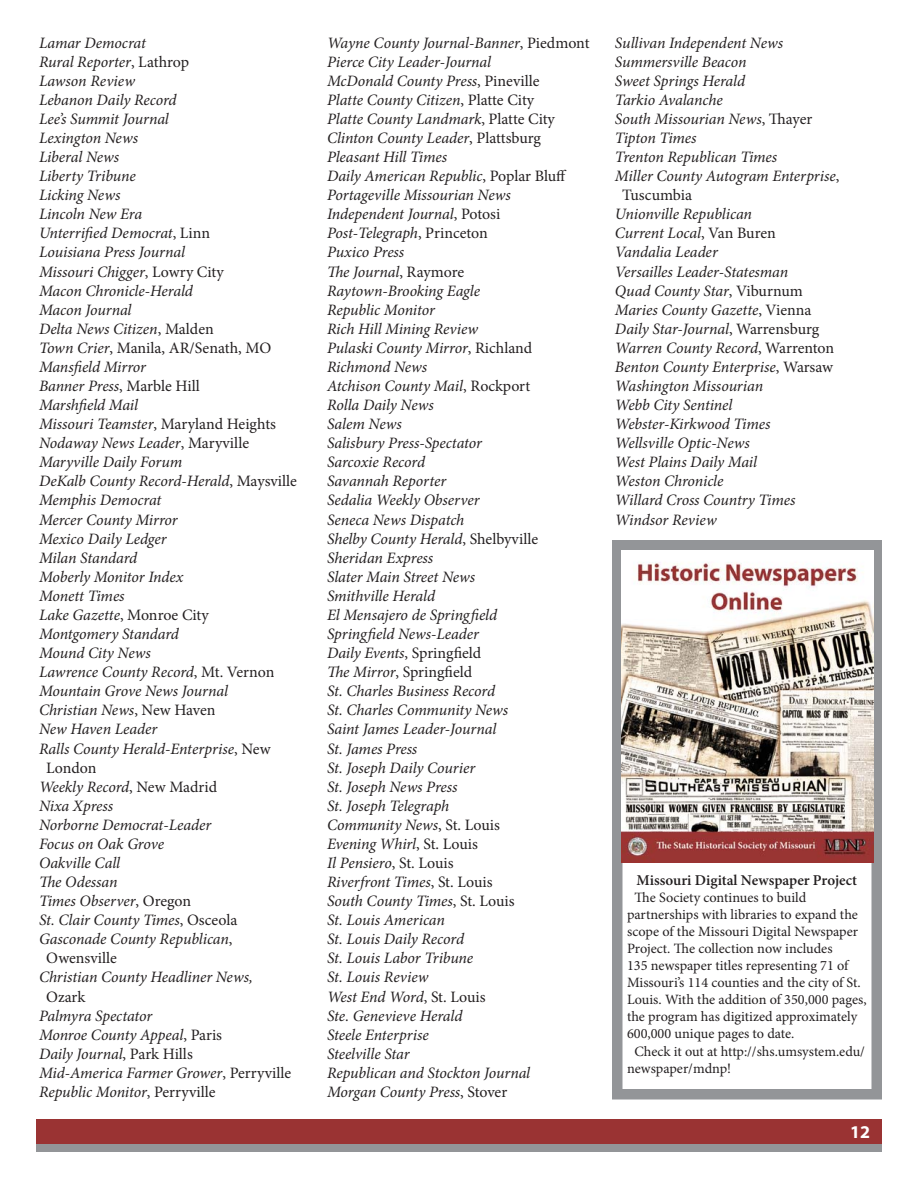
<style>
.page{position:relative;width:918px;height:1188px;background:#fff}
.page>*{position:absolute;margin:0;border:0;box-sizing:border-box;transform-origin:0 0}
.t1{font:700 18px "Myriad Pro";color:#fff}
.t2{font:italic 15.9px/19px "Minion Pro";letter-spacing:-.01em;color:#231f20}
.t3{font:15.9px "Minion Pro";color:#231f20}
.t4{font:600 15px "Minion Pro";color:#231f20}
.t5{font:14.25px "Minion Pro";color:#231f20}
.s1{font-style:normal}
.s2{font-style:italic}
</style>
<div class="page">
<div style="left:36px;top:1119px;width:846px;height:33px;background:#9a3333"></div>
<div style="left:36px;top:1144px;width:846px;height:8px;background:#939598"></div>
<div style="left:612px;top:540px;width:270px;height:560px;border:10px solid #939598"></div>
<img style="left:621px;top:551px;width:252px;height:312px">
<p class="t2" style="left:39px;top:34px;width:108px">Lamar Democrat</p>
<p class="t2" style="left:39px;top:53px;width:152px">Rural Reporter<span class="s1">, Lathrop</span></p>
<p class="t2" style="left:39px;top:72px;width:97px">Lawson Review</p>
<p class="t2" style="left:39px;top:92px;width:139px">Lebanon Daily Record</p>
<p class="t2" style="left:39px;top:111px;width:131px">Lee’s Summit Journal</p>
<p class="t2" style="left:39px;top:130px;width:101px">Lexington News</p>
<p class="t2" style="left:39px;top:149px;width:82px">Liberal News</p>
<p class="t2" style="left:39px;top:168px;width:98px">Liberty Tribune</p>
<p class="t2" style="left:39px;top:187px;width:83px">Licking News</p>
<p class="t2" style="left:39px;top:206px;width:105px">Lincoln New Era</p>
<p class="t2" style="left:39px;top:225px;width:173px">Unterrified Democrat<span class="s1">, Linn</span></p>
<p class="t2" style="left:39px;top:244px;width:148px">Louisiana Press Journal</p>
<p class="t2" style="left:39px;top:263px;width:186px">Missouri Chigger<span class="s1">, Lowry City</span></p>
<p class="t2" style="left:39px;top:282px;width:155px">Macon Chronicle-Herald</p>
<p class="t2" style="left:39px;top:301px;width:94px">Macon Journal</p>
<p class="t2" style="left:39px;top:320px;width:176px">Delta News Citizen<span class="s1">, Malden</span></p>
<p class="t3" style="left:39px;top:341px;width:234px"><span class="s2">Town Crier</span>, Manila, AR/Senath, MO</p>
<p class="t2" style="left:39px;top:359px;width:109px">Mansfield Mirror</p>
<p class="t2" style="left:39px;top:378px;width:162px">Banner Press<span class="s1">, Marble Hill</span></p>
<p class="t2" style="left:39px;top:397px;width:101px">Marshfield Mail</p>
<p class="t2" style="left:39px;top:416px;width:239px">Missouri Teamster<span class="s1">, Maryland Heights</span></p>
<p class="t2" style="left:39px;top:435px;width:212px">Nodaway News Leader<span class="s1">, Maryville</span></p>
<p class="t2" style="left:39px;top:454px;width:145px">Maryville Daily Forum</p>
<p class="t2" style="left:39px;top:473px;width:260px">DeKalb County Record-Herald<span class="s1">, Maysville</span></p>
<p class="t2" style="left:39px;top:492px;width:124px">Memphis Democrat</p>
<p class="t2" style="left:39px;top:511px;width:140px">Mercer County Mirror</p>
<p class="t2" style="left:39px;top:530px;width:129px">Mexico Daily Ledger</p>
<p class="t2" style="left:39px;top:549px;width:100px">Milan Standard</p>
<p class="t2" style="left:39px;top:569px;width:146px">Moberly Monitor Index</p>
<p class="t2" style="left:39px;top:588px;width:87px">Monett Times</p>
<p class="t2" style="left:39px;top:607px;width:171px">Lake Gazette<span class="s1">, Monroe City</span></p>
<p class="t2" style="left:39px;top:626px;width:142px">Montgomery Standard</p>
<p class="t2" style="left:39px;top:645px;width:113px">Mound City News</p>
<p class="t2" style="left:39px;top:664px;width:237px">Lawrence County Record<span class="s1">, Mt. Vernon</span></p>
<p class="t2" style="left:39px;top:683px;width:191px">Mountain Grove News Journal</p>
<p class="t2" style="left:39px;top:702px;width:178px">Christian News<span class="s1">, New Haven</span></p>
<p class="t2" style="left:39px;top:721px;width:120px">New Haven Leader</p>
<p class="t2" style="left:39px;top:740px;width:233px">Ralls County Herald-Enterprise<span class="s1">, New</span></p>
<p class="t3" style="left:46px;top:761px;width:52px">London</p>
<p class="t2" style="left:39px;top:778px;width:180px">Weekly Record<span class="s1">, New Madrid</span></p>
<p class="t2" style="left:39px;top:797px;width:76px">Nixa Xpress</p>
<p class="t2" style="left:39px;top:817px;width:174px">Norborne Democrat-Leader</p>
<p class="t2" style="left:39px;top:836px;width:127px">Focus on Oak Grove</p>
<p class="t2" style="left:39px;top:855px;width:83px">Oakville Call</p>
<p class="t2" style="left:39px;top:874px;width:80px">The Odessan</p>
<p class="t2" style="left:39px;top:893px;width:154px">Times Observer<span class="s1">, Oregon</span></p>
<p class="t2" style="left:39px;top:912px;width:200px">St. Clair County Times<span class="s1">, Osceola</span></p>
<p class="t2" style="left:39px;top:931px;width:195px">Gasconade County Republican<span class="s1">,</span></p>
<p class="t3" style="left:46px;top:952px;width:72px">Owensville</p>
<p class="t2" style="left:39px;top:969px;width:215px">Christian County Headliner News,</p>
<p class="t3" style="left:46px;top:990px;width:41px">Ozark</p>
<p class="t2" style="left:39px;top:1007px;width:254px">Palmyra Spectator<br>Monroe County Appeal<span class="s1">, Paris<br></span>Daily Journal<span class="s1">, Park Hills<br></span>Mid-America Farmer Grower<span class="s1">, Perryville<br></span>Republic Monitor<span class="s1">, Perryville</span></p>
<p class="t2" style="left:327px;top:34px;width:264px">Wayne County Journal-Banner<span class="s1">, Piedmont<br></span>Pierce City Leader-Journal<br>McDonald County Press<span class="s1">, Pineville<br></span>Platte County Citizen<span class="s1">, Platte City<br></span>Platte County Landmark<span class="s1">, Platte City<br></span>Clinton County Leader<span class="s1">, Plattsburg<br></span>Pleasant Hill Times<br>Daily American Republic<span class="s1">, Poplar Bluff<br></span>Portageville Missourian News<br>Independent Journal<span class="s1">, Potosi<br></span>Post-Telegraph<span class="s1">, Princeton<br></span>Puxico Press<br>The Journal<span class="s1">, Raymore<br></span>Raytown-Brooking Eagle<br>Republic Monitor<br>Rich Hill Mining Review<br>Pulaski County Mirror<span class="s1">, Richland<br></span>Richmond News<br>Atchison County Mail<span class="s1">, Rockport<br></span>Rolla Daily News<br>Salem News<br>Salisbury Press-Spectator<br>Sarcoxie Record<br>Savannah Reporter<br>Sedalia Weekly Observer<br>Seneca News Dispatch<br>Shelby County Herald<span class="s1">, Shelbyville<br></span>Sheridan Express<br>Slater Main Street News<br>Smithville Herald<br>El Mensajero de Springfield<br>Springfield News-Leader<br>Daily Events<span class="s1">, Springfield<br></span>The Mirror<span class="s1">, Springfield<br></span>St. Charles Business Record<br>St. Charles Community News<br>Saint James Leader-Journal<br>St. James Press<br>St. Joseph Daily Courier<br>St. Joseph News Press<br>St. Joseph Telegraph<br>Community News<span class="s1">, St. Louis<br></span>Evening Whirl<span class="s1">, St. Louis<br></span>Il Pensiero<span class="s1">, St. Louis<br></span>Riverfront Times<span class="s1">, St. Louis<br></span>South County Times<span class="s1">, St. Louis<br></span>St. Louis American<br>St. Louis Daily Record<br>St. Louis Labor Tribune<br>St. Louis Review<br>West End Word<span class="s1">, St. Louis<br></span>Ste. Genevieve Herald<br>Steele Enterprise<br>Steelville Star<br>Republican and Stockton Journal<br>Morgan County Press<span class="s1">, Stover</span></p>
<p class="t2" style="left:615px;top:34px;width:170px">Sullivan Independent News</p>
<p class="t2" style="left:615px;top:53px;width:133px">Summersville Beacon</p>
<p class="t2" style="left:615px;top:72px;width:132px">Sweet Springs Herald</p>
<p class="t2" style="left:615px;top:92px;width:109px">Tarkio Avalanche</p>
<p class="t2" style="left:615px;top:111px;width:199px">South Missourian News<span class="s1">, Thayer</span></p>
<p class="t2" style="left:615px;top:130px;width:83px">Tipton Times</p>
<p class="t2" style="left:615px;top:149px;width:164px">Trenton Republican Times</p>
<p class="t2" style="left:615px;top:168px;width:226px">Miller County Autogram Enterprise<span class="s1">,</span></p>
<p class="t3" style="left:622px;top:189px;width:71px">Tuscumbia</p>
<p class="t2" style="left:615px;top:206px;width:221px">Unionville Republican<br>Current Local<span class="s1">, Van Buren<br></span>Vandalia Leader<br>Versailles Leader-Statesman<br>Quad County Star<span class="s1">, Viburnum<br></span>Maries County Gazette<span class="s1">, Vienna<br></span>Daily Star-Journal<span class="s1">, Warrensburg<br></span>Warren County Record<span class="s1">, Warrenton<br></span>Benton County Enterprise<span class="s1">, Warsaw<br></span>Washington Missourian<br>Webb City Sentinel<br>Webster-Kirkwood Times<br>Wellsville Optic-News<br>West Plains Daily Mail<br>Weston Chronicle<br>Willard Cross Country Times<br>Windsor Review</p>
<p class="t4" style="left:637px;top:874px;width:222px">Missouri Digital Newspaper Project</p>
<p class="t5" style="left:635px;top:891px;width:173px">The Society continues to build</p>
<p class="t5" style="left:627px;top:909px;width:232px">partnerships with libraries to expand the</p>
<p class="t5" style="left:627px;top:926px;width:233px">scope of the Missouri Digital Newspaper</p>
<p class="t5" style="left:627px;top:943px;width:207px">Project. The collection now includes</p>
<p class="t5" style="left:627px;top:960px;width:223px">135 newspaper titles representing 71 of</p>
<p class="t5" style="left:627px;top:977px;width:235px">Missouri’s 114 counties and the city of St.</p>
<p class="t5" style="left:627px;top:994px;width:241px">Louis. With the addition of 350,000 pages,</p>
<p class="t5" style="left:627px;top:1011px;width:232px">the program has digitized approximately</p>
<p class="t5" style="left:627px;top:1028px;width:169px">600,000 unique pages to date.</p>
<p class="t5" style="left:635px;top:1045px;width:232px">Check it out at http://shs.umsystem.edu/</p>
<p class="t5" style="left:627px;top:1062px;width:106px">newspaper/mdnp!</p>
<p class="t1" style="left:850px;top:1121px;width:21px">12</p>
</div>
